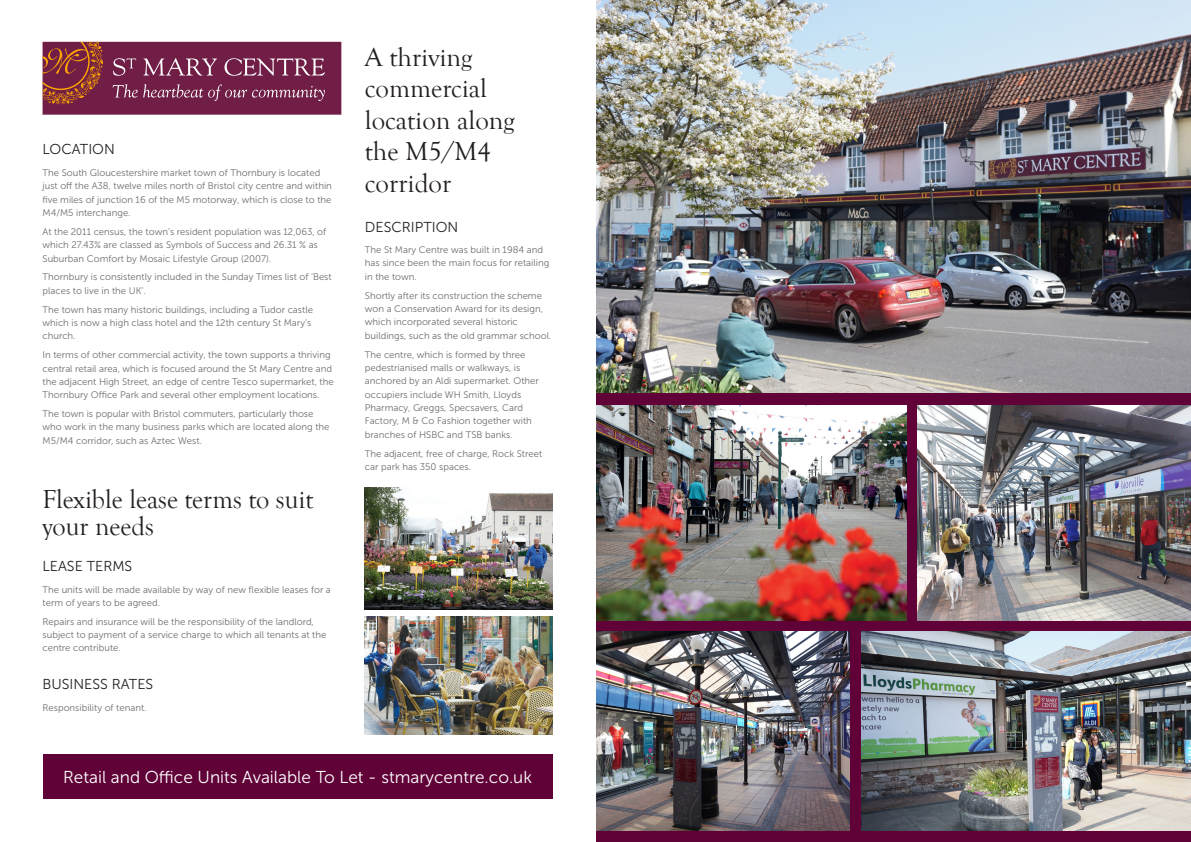
<style>
.page{position:relative;width:1191px;height:842px;background:#fff}
.page>*{position:absolute;margin:0;border:0;box-sizing:border-box;transform-origin:0 0}
.t1{font:26.8px/31.5px "Goudy Old Style T";color:#231f20}
.t2{font:17.2px "Museo Sans 300";color:#fff}
.t3{font:14.3px "Museo Sans 300";color:#231f20}
.t4{font:9.6px/13.4px "Museo Sans 300";color:#6c6d70}
</style>
<div class="page">
<div style="left:43px;top:754px;width:509px;height:45px;background:#600137"></div>
<div style="left:43px;top:42px;width:298px;height:73px;background:#701e45"></div>
<svg style="left:43px;top:42px;width:60px;height:62px"></svg>
<svg style="left:113px;top:58px;width:23px;height:18px"></svg>
<svg style="left:143px;top:58px;width:74px;height:18px"></svg>
<svg style="left:224px;top:58px;width:101px;height:18px"></svg>
<svg style="left:112px;top:84px;width:213px;height:17px"></svg>
<img style="left:365px;top:487px;width:187px;height:122px">
<img style="left:365px;top:616px;width:187px;height:119px">
<img style="left:596px;top:0;width:595px;height:393px">
<div style="left:596px;top:393px;width:595px;height:449px;background:#600137"></div>
<img style="left:596px;top:405px;width:310px;height:215px">
<img style="left:917px;top:405px;width:274px;height:215px">
<img style="left:596px;top:632px;width:253px;height:199px">
<img style="left:861px;top:632px;width:330px;height:199px">
<p class="t3" style="left:43px;top:142px;width:74px">LOCATION</p>
<p class="t4" style="left:43px;top:166px;width:291px">The South Gloucestershire market town of Thornbury is located just off the A38, twelve miles north of Bristol city centre and within five miles of junction 16 of the M5 motorway, which is close to the M4/M5 interchange.</p>
<p class="t4" style="left:43px;top:225px;width:285px">At the 2011 census, the town’s resident population was 12,063, of which 27.43% are classed as Symbols of Success and 26.31 % as<br>Suburban Comfort by Mosaic Lifestyle Group (2007).</p>
<p class="t4" style="left:43px;top:270px;width:291px">Thornbury is consistently included in the Sunday Times list of ‘Best places to live in the UK’.</p>
<p class="t4" style="left:43px;top:303px;width:272px">The town has many historic buildings, including a Tudor castle which is now a high class hotel and the 12th century St Mary’s church.</p>
<p class="t4" style="left:43px;top:348px;width:293px">In terms of other commercial activity, the town supports a thriving central retail area, which is focused around the St Mary Centre and the adjacent High Street, an edge of centre Tesco supermarket, the Thornbury Office Park and several other employment locations.</p>
<p class="t4" style="left:43px;top:407px;width:288px">The town is popular with Bristol commuters, particularly those who work in the many business parks which are located along the<br>M5/M4 corridor, such as Aztec West.</p>
<p class="t1" style="left:43px;top:485px;width:272px;line-height:27.7px">Flexible lease terms to suit your needs</p>
<p class="t3" style="left:43px;top:558px;width:91px">LEASE TERMS</p>
<p class="t4" style="left:43px;top:583px;width:290px">The units will be made available by way of new flexible leases for a term of years to be agreed.</p>
<p class="t4" style="left:43px;top:615px;width:285px">Repairs and insurance will be the responsibility of the landlord, subject to payment of a service charge to which all tenants at the centre contribute.</p>
<p class="t3" style="left:43px;top:676px;width:112px">BUSINESS RATES</p>
<p class="t4" style="left:43px;top:701px;width:106px">Responsibility of tenant.</p>
<p class="t1" style="left:365px;top:42px;width:151px">A thriving commercial location along the M5/M4 corridor</p>
<p class="t3" style="left:365px;top:219px;width:95px">DESCRIPTION</p>
<p class="t4" style="left:365px;top:243px;width:186px">The St Mary Centre was built in 1984 and has since been the main focus for retailing in the town.</p>
<p class="t4" style="left:365px;top:289px;width:188px">Shortly after its construction the scheme won a Conservation Award for its design, which incorporated several historic buildings, such as the old grammar school.</p>
<p class="t4" style="left:365px;top:348px;width:175px">The centre, which is formed by three pedestrianised malls or walkways, is anchored by an Aldi supermarket. Other occupiers include WH Smith, Lloyds Pharmacy, Greggs, Specsavers, Card Factory, M &amp; Co Fashion together with branches of HSBC and TSB banks.</p>
<p class="t4" style="left:365px;top:447px;width:179px">The adjacent, free of charge, Rock Street car park has 350 spaces.</p>
<p class="t2" style="left:63px;top:768px;width:470px">Retail and Office Units Available To Let - stmarycentre.co.uk</p>
</div>
